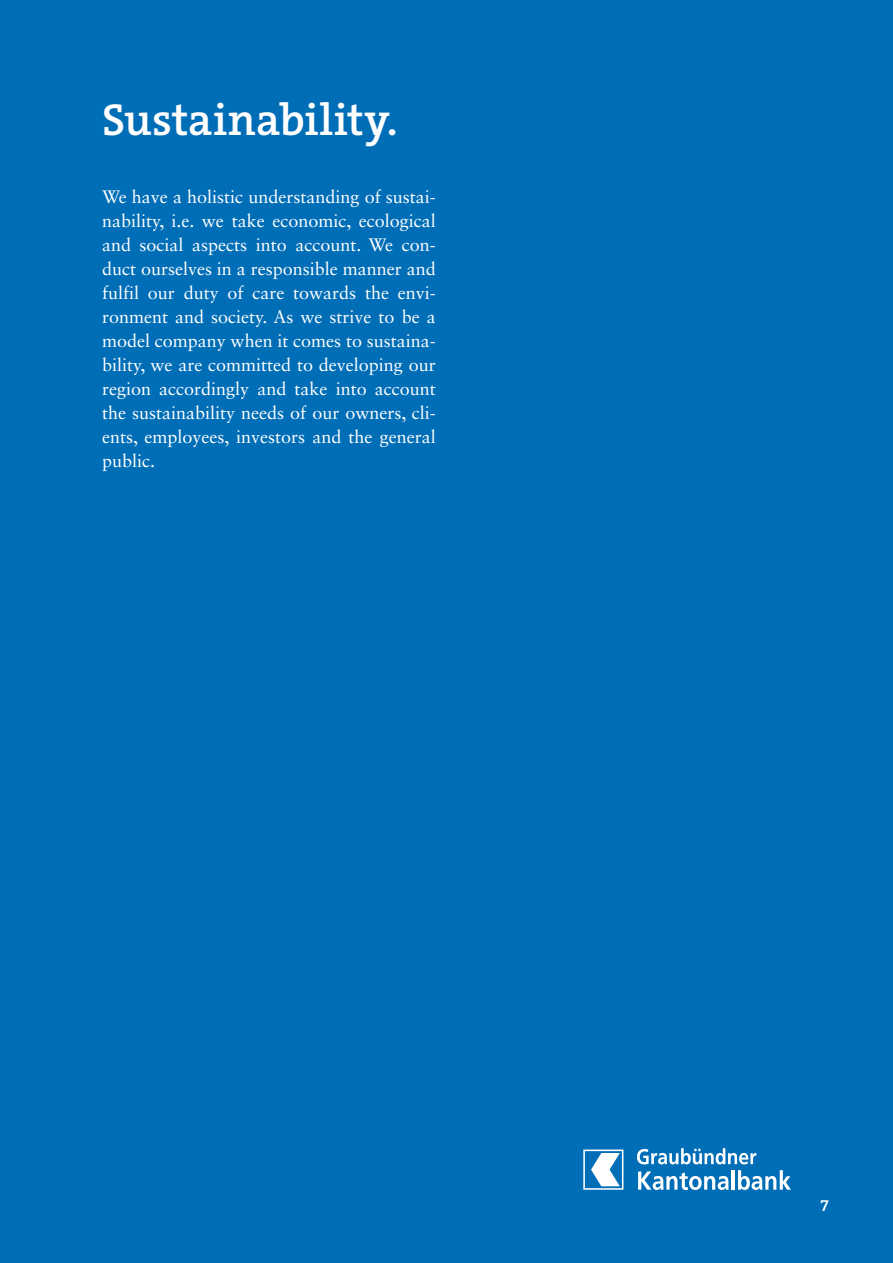
<style>
.page{position:relative;width:893px;height:1263px;background:#006eb7}
.page>*{position:absolute;margin:0;border:0;box-sizing:border-box;transform-origin:0 0}
.t1{font:600 45px "The Serif C5";color:#fff}
.t2{font:18px/24px "Sabon LT Std";color:#fff;text-align:justify}
.t3{font:600 16.5px "The Serif C5";color:#fff}
</style>
<div class="page">
<svg style="left:583px;top:1149px;width:40px;height:41px"></svg>
<svg style="left:637px;top:1148px;width:119px;height:16px"></svg>
<svg style="left:638px;top:1171px;width:91px;height:19px"></svg>
<hr style="left:732px;top:1170px;width:3px;height:20px;background:#fff">
<svg style="left:738px;top:1170px;width:53px;height:20px"></svg>
<h1 class="t1" style="left:102px;top:91px;width:297px">Sustainability.</h1>
<p class="t2" style="left:102px;top:184px;width:335px">We have a holistic understanding of sustai&shy;nability, i.e. we take economic, ecological and social aspects into account. We con&shy;duct ourselves in a responsible manner and fulfil our duty of care towards the envi&shy;ronment and society. As we strive to be a model company when it comes to sustaina&shy;bility, we are committed to developing our region accordingly and take into account the sustainability needs of our owners, cli&shy;ents, employees, investors and the general public.</p>
<p class="t3" style="left:820px;top:1195px;width:11px">7</p>
</div>
